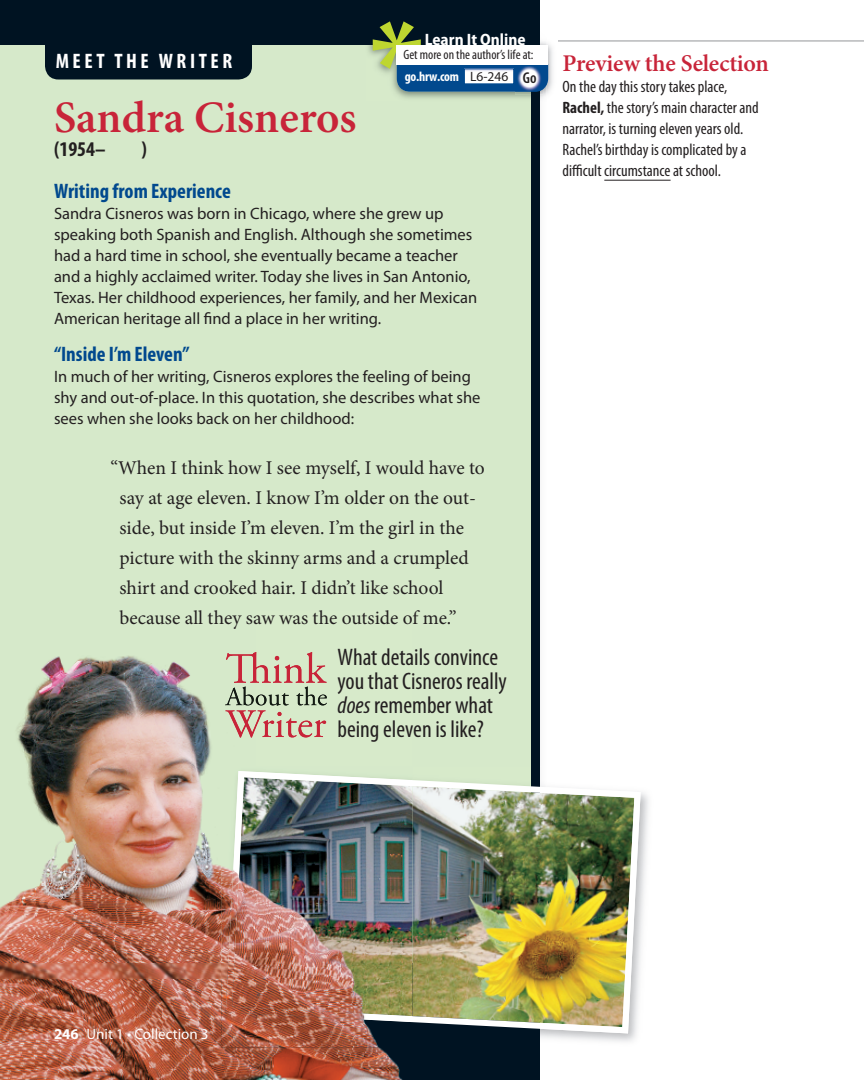
<style>
.page{position:relative;width:864px;height:1080px;background:#fff}
.page>*{position:absolute;margin:0;border:0;box-sizing:border-box;transform-origin:0 0}
.t1{font:600 45px "Minion Pro";color:#c82439}
.t2{font:condensed 24px/24px "Myriad Pro";color:#231f20}
.t3{font:600 24px "Minion Pro";letter-spacing:-.01em;color:#c82439}
.t4{font:700 condensed 21px/42px "Myriad Pro";color:#01498e;text-align:center}
.t5{font:700 condensed 21px "Myriad Pro";letter-spacing:.17em;color:#fff}
.t6{font:700 condensed 21px "Myriad Pro";color:#231f20}
.t7{font:19.5px/30px "Minion Pro";color:#231f20}
.t8{font:16.5px/21px "Myriad Pro";color:#231f20}
.t9{font:condensed 16.5px/21px "Myriad Pro";color:#231f20}
.t10{font:700 semi-condensed 16.5px "Myriad Pro";color:#fff}
.t11{font:600 condensed 15.75px "Myriad Pro";color:#231f20}
.t12{font:15px "Myriad Pro";color:#fff}
.t13{font:condensed 13.5px/21.9px "Myriad Pro";color:#231f20}
.t14{font:700 condensed 13.5px "Myriad Pro";letter-spacing:-.015em;color:#fff}
.s1{font-stretch:normal}
.s2{color:#231f20}
.s3{font-style:italic}
.s4{font-weight:700}
</style>
<div class="page">
<div style="left:0;top:0;width:540px;height:1080px;background:#001322"></div>
<div style="left:0;top:45px;width:531px;height:721px;background:#d6e9ca"></div>
<img style="left:548px;top:44px;width:5px;height:49px">
<img style="left:365px;top:45px;width:166px;height:57px">
<svg style="left:373px;top:21px;width:175px;height:74px"></svg>
<img style="left:515px;top:92px;width:16px;height:3px">
<img style="left:515px;top:89px;width:28px;height:3px">
<img style="left:466px;top:71px;width:46px;height:11px">
<svg style="left:45px;top:45px;width:207px;height:35px"></svg>
<img style="left:413px;top:766px;width:131px;height:5px">
<img style="left:413px;top:771px;width:228px;height:262px">
<img style="left:0;top:979px;width:403px;height:101px">
<img style="left:0;top:963px;width:226px;height:16px">
<img style="left:0;top:611px;width:257px;height:352px">
<div style="left:257px;top:611px;width:156px;height:155px;background:#d7eaca"></div>
<svg style="left:225px;top:652px;width:102px;height:86px;background:#c6c0a9"></svg>
<img style="left:225px;top:710px;width:101px;height:28px">
<img style="left:221px;top:979px;width:192px;height:68px">
<img style="left:221px;top:766px;width:192px;height:197px">
<img style="left:226px;top:771px;width:187px;height:251px">
<hr style="left:604px;top:180px;width:67px;height:1px;background:#231f20">
<hr style="left:558px;top:40px;width:306px;height:1px;background:#939598">
<p class="t10" style="left:425px;top:34px;width:102px">Learn It Online</p>
<p class="t13" style="left:470px;top:45px;width:65px;text-indent:-67px">Get more on the author’s life at:<br><span class="s1">L6-246</span></p>
<p class="t5" style="left:56px;top:54px;width:178px">MEET THE WRITER</p>
<p class="t1" style="left:54px;top:99px;width:304px">Sandra Cisneros</p>
<p class="t6" style="left:54px;top:141px;width:53px">(1954–</p>
<p class="t14" style="left:405px;top:72px;width:56px">go.hrw.com</p>
<p class="t11" style="left:523px;top:72px;width:15px">Go</p>
<p class="t4" style="left:54px;top:130px;width:178px"><span class="s2">)<br></span>Writing from Experience</p>
<p class="t8" style="left:54px;top:204px;width:425px">Sandra Cisneros was born in Chicago, where she grew up speaking both Spanish and English. Although she sometimes had a hard time in school, she eventually became a teacher and a highly acclaimed writer. Today she lives in San Antonio, Texas. Her childhood experiences, her family, and her Mexican American heritage all find a place in her writing.</p>
<p class="t4" style="left:54px;top:335px;width:137px">“Inside I’m Eleven”</p>
<p class="t8" style="left:54px;top:367px;width:428px">In much of her writing, Cisneros explores the feeling of being shy and out-of-place. In this quotation, she describes what she sees when she looks back on her childhood:</p>
<p class="t7" style="left:119px;top:454px;width:367px;text-indent:-9px">“When I think how I see myself, I would have to say at age eleven. I know I’m older on the out&shy;side, but inside I’m eleven. I’m the girl in the picture with the skinny arms and a crumpled shirt and crooked hair. I didn’t like school because all they saw was the outside of me.”</p>
<p class="t2" style="left:338px;top:648px;width:171px">What details convince you that Cisneros really <span class="s3">does</span> remember what being eleven is like?</p>
<p class="t3" style="left:562px;top:54px;width:208px">Preview the Selection</p>
<p class="t9" style="left:562px;top:78px;width:198px">On the day this story takes place, <span class="s4">Rachel,</span> the story’s main character and narrator, is turning eleven years old.<br>Rachel’s birthday is complicated by a difficult circumstance at school.</p>
<p class="t12" style="left:54px;top:1028px;width:156px"><span class="s4">246</span> Unit 1 • Collection 3</p>
</div>
